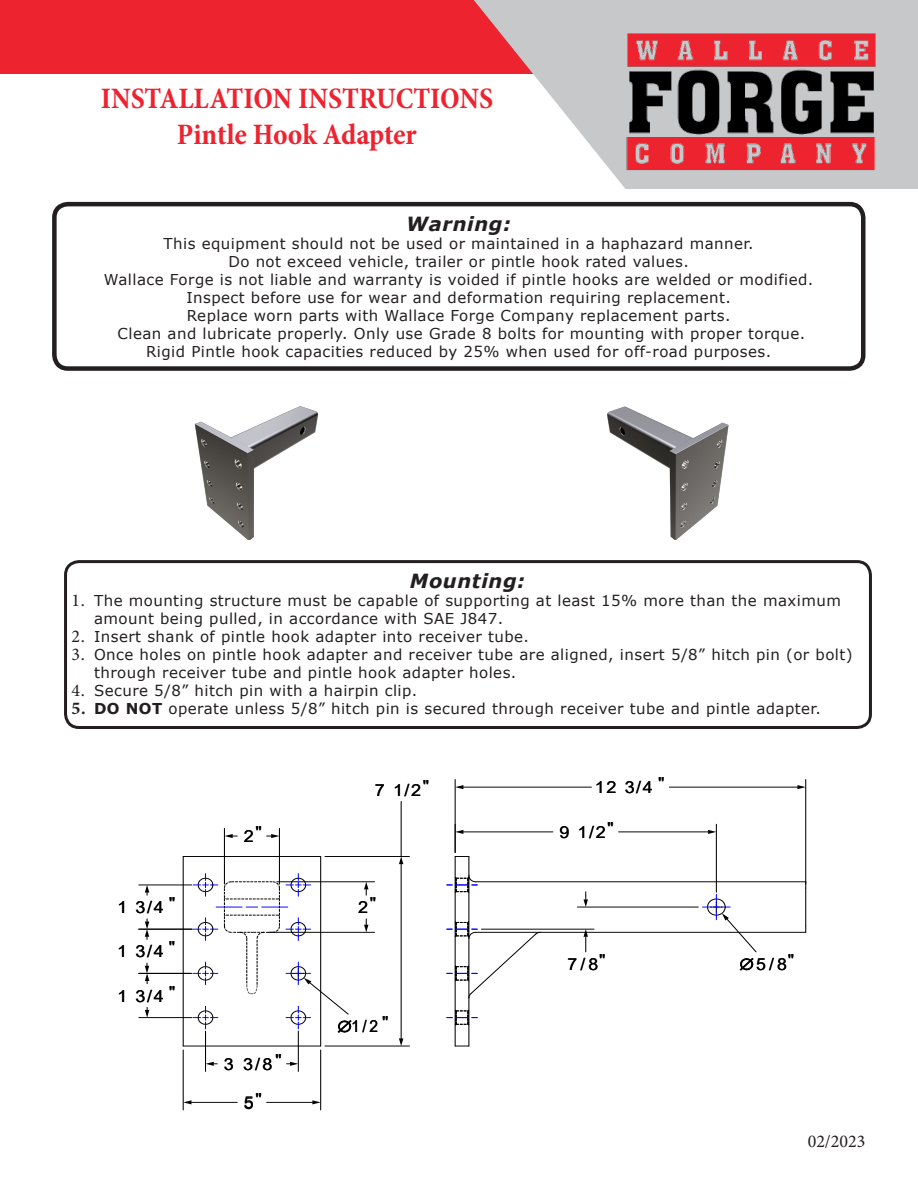
<style>
.page{position:relative;width:918px;height:1188px;background:#fff}
.page>*{position:absolute;margin:0;border:0;box-sizing:border-box;transform-origin:0 0}
.t1{font:700 condensed 30px "Minion Pro";color:#ee2330}
.t2{font:italic 700 19.5px "Verdana";letter-spacing:.03em;color:#231f20}
.t3{font:18px "Minion Pro";color:#231f20}
.t4{font:16.5px "Arial";color:#000;scale:1.09 1}
.t5{font:16.5px "Arial";color:#000;scale:1.07 1}
.t6{font:16.5px "Arial";color:#000;scale:.94 1}
.t7{font:15px/18px "Verdana";letter-spacing:.03em;color:#231f20}
.s1{font-family:"Minion Pro";font-size:18px}
.s2{font-family:"Minion Pro";font-weight:700;font-size:18px}
.s3{font-weight:700}
</style>
<div class="page">
<div style="left:0;top:0;width:918px;height:74px;background:#ee2330"></div>
<svg style="left:474px;top:0;width:444px;height:189px;fill:#c7c8ca"></svg>
<img style="left:626px;top:33px;width:251px;height:139px">
<div style="left:52px;top:202px;width:814px;height:169px;border:4px solid #231f20;border-radius:14px"></div>
<div style="left:64px;top:560px;width:808px;height:169px;border:3px solid #231f20;border-radius:14px"></div>
<img style="left:138px;top:779px;width:669px;height:332px">
<hr style="left:463px;top:787px;width:128px;height:1px;background:#000">
<hr style="left:669px;top:787px;width:128px;height:1px;background:#000">
<hr style="left:455px;top:780px;width:1px;height:73px;background:#000">
<hr style="left:805px;top:780px;width:1px;height:104px;background:#000">
<svg style="left:455px;top:785px;width:8px;height:4px"></svg>
<svg style="left:797px;top:785px;width:9px;height:4px"></svg>
<hr style="left:463px;top:832px;width:90px;height:1px;background:#000">
<hr style="left:619px;top:832px;width:89px;height:1px;background:#000">
<hr style="left:716px;top:824px;width:1px;height:68px;background:#000">
<svg style="left:708px;top:830px;width:8px;height:4px"></svg>
<hr style="left:224px;top:828px;width:1px;height:56px;background:#000">
<hr style="left:279px;top:828px;width:1px;height:56px;background:#000">
<svg style="left:225px;top:834px;width:12px;height:4px"></svg>
<svg style="left:267px;top:834px;width:12px;height:4px"></svg>
<hr style="left:277px;top:882px;width:98px;height:1px;background:#000">
<hr style="left:268px;top:932px;width:107px;height:1px;background:#000">
<svg style="left:364px;top:882px;width:4px;height:13px"></svg>
<svg style="left:364px;top:919px;width:4px;height:13px"></svg>
<hr style="left:401px;top:864px;width:1px;height:174px;background:#000">
<hr style="left:401px;top:801px;width:1px;height:56px;background:#000">
<hr style="left:325px;top:1046px;width:84px;height:1px;background:#000">
<hr style="left:325px;top:856px;width:84px;height:1px;background:#000">
<svg style="left:399px;top:1038px;width:4px;height:8px"></svg>
<svg style="left:399px;top:857px;width:4px;height:7px"></svg>
<hr style="left:191px;top:1102px;width:46px;height:1px;background:#000">
<hr style="left:267px;top:1102px;width:45px;height:1px;background:#000">
<hr style="left:183px;top:1050px;width:1px;height:60px;background:#000">
<hr style="left:320px;top:1050px;width:1px;height:60px;background:#000">
<svg style="left:183px;top:1100px;width:8px;height:4px"></svg>
<svg style="left:312px;top:1100px;width:9px;height:4px"></svg>
<hr style="left:205px;top:1031px;width:1px;height:40px;background:#000">
<hr style="left:298px;top:1031px;width:1px;height:40px;background:#000">
<svg style="left:206px;top:1062px;width:11px;height:4px"></svg>
<svg style="left:287px;top:1062px;width:11px;height:4px"></svg>
<hr style="left:139px;top:1017px;width:53px;height:1px;background:#000">
<hr style="left:139px;top:973px;width:53px;height:1px;background:#000">
<svg style="left:145px;top:1007px;width:4px;height:11px"></svg>
<svg style="left:145px;top:963px;width:4px;height:21px"></svg>
<hr style="left:139px;top:929px;width:53px;height:1px;background:#000">
<hr style="left:139px;top:885px;width:53px;height:1px;background:#000">
<svg style="left:145px;top:919px;width:4px;height:20px"></svg>
<svg style="left:145px;top:885px;width:4px;height:10px"></svg>
<svg style="left:740px;top:958px;width:14px;height:13px"></svg>
<hr style="left:481px;top:929px;width:113px;height:1px;background:#000">
<hr style="left:577px;top:907px;width:121px;height:1px;background:#000">
<svg style="left:584px;top:929px;width:4px;height:23px"></svg>
<svg style="left:584px;top:892px;width:4px;height:15px"></svg>
<hr style="left:455px;top:857px;width:1px;height:189px;background:#000">
<hr style="left:468px;top:857px;width:1px;height:189px;background:#000">
<svg style="left:455px;top:1046px;width:14px;height:1px"></svg>
<svg style="left:455px;top:824px;width:14px;height:33px"></svg>
<hr style="left:805px;top:888px;width:1px;height:38px;background:#000">
<hr style="left:476px;top:881px;width:330px;height:1px;background:#000">
<hr style="left:476px;top:932px;width:330px;height:1px;background:#000">
<svg style="left:447px;top:875px;width:30px;height:18px"></svg>
<svg style="left:447px;top:1009px;width:30px;height:17px"></svg>
<svg style="left:447px;top:921px;width:94px;height:78px"></svg>
<svg style="left:703px;top:894px;width:54px;height:58px"></svg>
<hr style="left:183px;top:1046px;width:138px;height:1px;background:#000">
<hr style="left:320px;top:857px;width:1px;height:189px;background:#000">
<hr style="left:183px;top:856px;width:138px;height:1px;background:#000">
<hr style="left:183px;top:857px;width:1px;height:189px;background:#000">
<svg style="left:193px;top:874px;width:159px;height:159px"></svg>
<img style="left:194px;top:406px;width:125px;height:134px">
<img style="left:607px;top:406px;width:122px;height:134px">
<p class="t1" style="left:101px;top:78px;width:394px">INSTALLATION INSTRUCTIONS</p>
<p class="t1" style="left:177px;top:114px;width:242px">Pintle Hook Adapter</p>
<p class="t2" style="left:406px;top:210px;width:106px">Warning:</p>
<p class="t7" style="left:164px;top:234px;width:592px">This equipment should not be used or maintained in a haphazard manner.</p>
<p class="t7" style="left:228px;top:252px;width:462px">Do not exceed vehicle, trailer or pintle hook rated values.</p>
<p class="t7" style="left:104px;top:270px;width:711px">Wallace Forge is not liable and warranty is voided if pintle hooks are welded or modified.</p>
<p class="t7" style="left:186px;top:288px;width:546px">Inspect before use for wear and deformation requiring replacement.</p>
<p class="t7" style="left:187px;top:306px;width:545px">Replace worn parts with Wallace Forge Company replacement parts.</p>
<p class="t7" style="left:118px;top:324px;width:689px">Clean and lubricate properly. Only use Grade 8 bolts for mounting with proper torque.</p>
<p class="t7" style="left:146px;top:342px;width:627px">Rigid Pintle hook capacities reduced by 25% when used for off-road purposes.</p>
<p class="t2" style="left:410px;top:567px;width:117px">Mounting:</p>
<p class="t7" style="left:94px;top:591px;width:748px;text-indent:-22px"><span class="s1">1.</span> The mounting structure must be capable of supporting at least 15% more than the maximum amount being pulled, in accordance with SAE J847.</p>
<p class="t7" style="left:72px;top:627px;width:459px"><span class="s1">2.</span> Insert shank of pintle hook adapter into receiver tube.</p>
<p class="t7" style="left:94px;top:645px;width:760px;text-indent:-22px"><span class="s1">3.</span> Once holes on pintle hook adapter and receiver tube are aligned, insert 5/8” hitch pin (or bolt) through receiver tube and pintle hook adapter holes.</p>
<p class="t7" style="left:72px;top:681px;width:347px"><span class="s1">4.</span> Secure 5/8” hitch pin with a hairpin clip.</p>
<p class="t7" style="left:72px;top:699px;width:751px"><span class="s2">5.</span> <span class="s3">DO NOT</span> operate unless 5/8” hitch pin is secured through receiver tube and pintle adapter.</p>
<p class="t4" style="left:117px;top:896px;width:55px">1 3/4 "</p>
<p class="t4" style="left:117px;top:940px;width:55px">1 3/4 "</p>
<p class="t4" style="left:117px;top:984px;width:55px">1 3/4 "</p>
<p class="t4" style="left:244px;top:823px;width:18px">2"</p>
<p class="t4" style="left:224px;top:1053px;width:55px">3 3/8"</p>
<p class="t4" style="left:244px;top:1089px;width:18px">5"</p>
<p class="t4" style="left:375px;top:778px;width:51px">7 1/2"</p>
<p class="t4" style="left:358px;top:894px;width:18px">2"</p>
<p class="t6" style="left:351px;top:1015px;width:41px">1/2"</p>
<p class="t4" style="left:595px;top:776px;width:65px">12 3/4 "</p>
<p class="t4" style="left:559px;top:821px;width:51px">9 1/2"</p>
<p class="t5" style="left:568px;top:953px;width:37px">7/8"</p>
<p class="t5" style="left:756px;top:953px;width:37px">5/8"</p>
<p class="t3" style="left:808px;top:1129px;width:59px">02/2023</p>
</div>
